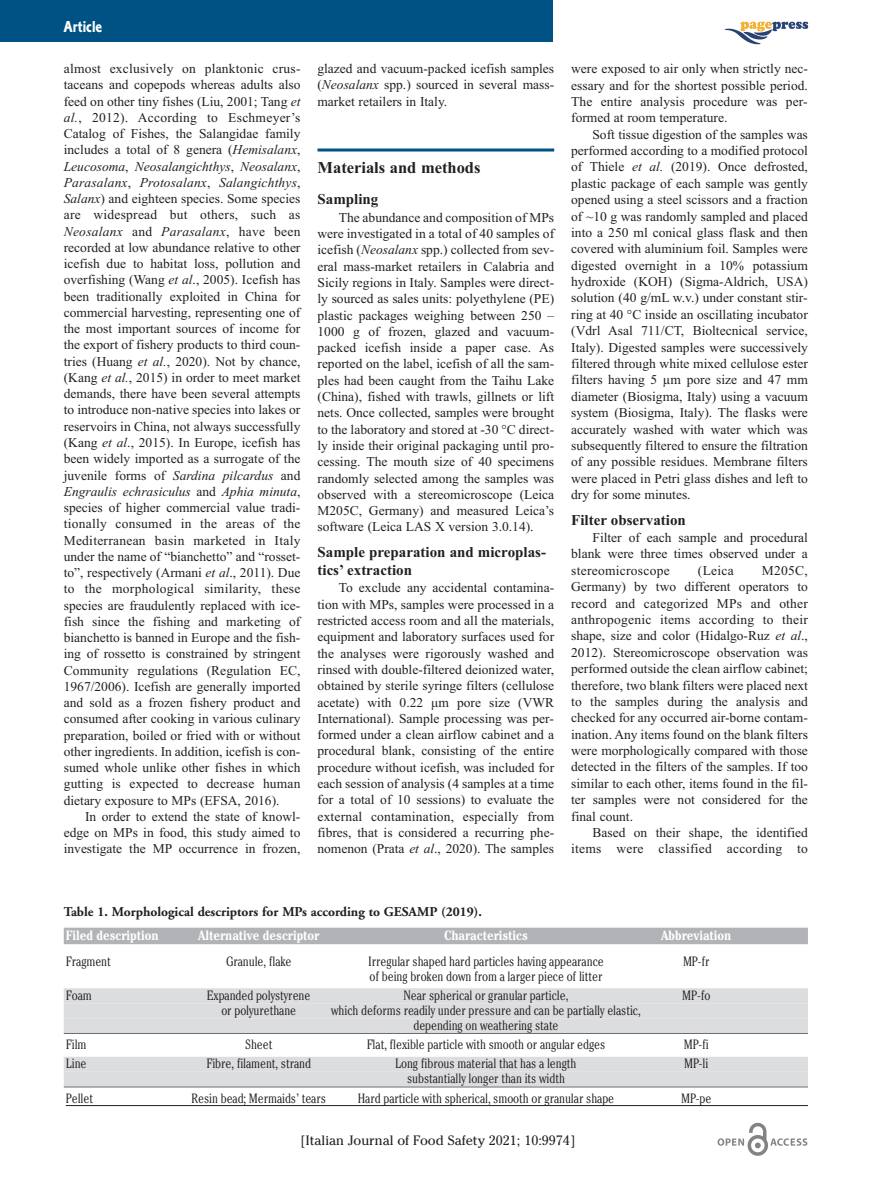
<style>
.page{position:relative;width:893px;height:1191px;background:#fff}
.page>*{position:absolute;margin:0;border:0;box-sizing:border-box;transform-origin:0 0}
.t1{font:700 16.5px "Times New Roman";color:#231f20}
.t2{font:16.5px "Corinthian Bold Condensed Plain";color:#fff}
.t3{font:700 15px/18.1px "Times New Roman";color:#231f20}
.t4{font:13.5px/16.4px "Times New Roman";color:#231f20;text-align:justify}
.t5{font:300 condensed 13.5px/15px "Cheltenham";letter-spacing:-.01em;color:#231f20;text-align:center}
.t6{font:700 condensed 13.5px "Cheltenham";letter-spacing:-.01em;color:#fff}
.t7{font:13.5px/16.4px "Times New Roman";letter-spacing:.02em;color:#231f20;text-align:right}
.t8{font:700 13.5px "Adobe Garamond";color:#231f20}
.t9{font:13.5px "Cheltenham";color:#231f20}
.s1{font-style:italic}
</style>
<div class="page">
<hr style="left:317px;top:148px;width:237px;height:3px;background:#005285">
<div style="left:0;top:0;width:553px;height:42px;background:#005285"></div>
<img style="left:717px;top:1123px;width:91px;height:33px">
<img style="left:724px;top:21px;width:85px;height:23px">
<div style="left:64px;top:927px;width:744px;height:17px;background:#b2b3b7"></div>
<div style="left:64px;top:988px;width:744px;height:15px;background:#dcdddf"></div>
<div style="left:64px;top:1003px;width:744px;height:15px;background:#dcdddf"></div>
<div style="left:64px;top:1018px;width:744px;height:15px;background:#dcdddf"></div>
<hr style="left:64px;top:1033px;width:744px;height:1px;background:#6c6d70">
<div style="left:64px;top:1056px;width:744px;height:15px;background:#dcdddf"></div>
<div style="left:64px;top:1071px;width:744px;height:15px;background:#dcdddf"></div>
<hr style="left:64px;top:1086px;width:744px;height:1px;background:#6c6d70">
<hr style="left:66px;top:1105px;width:742px;height:1px;background:#231f20">
<p class="t2" style="left:63px;top:21px;width:40px">Article</p>
<p class="t4" style="left:64px;top:60px;width:238px">almost exclusively on planktonic crus&shy;taceans and copepods whereas adults also feed on other tiny fishes (Liu, 2001; Tang <span class="s1">et al.</span>, 2012). According to Eschmeyer’s Catalog of Fishes, the Salangidae family includes a total of 8 genera (<span class="s1">Hemisalanx</span>, <span class="s1">Leucosoma</span>, <span class="s1">Neosalangichthys</span>, <span class="s1">Neosalanx</span>, <span class="s1">Parasalanx</span>, <span class="s1">Protosalanx</span>, <span class="s1">Salangichthys</span>, <span class="s1">Salanx</span>) and eighteen species. Some species are widespread but others, such as <span class="s1">Neosalanx</span> and <span class="s1">Parasalanx</span>, have been recorded at low abundance relative to other icefish due to habitat loss, pollution and overfishing (Wang <span class="s1">et al</span>., 2005). Icefish has been traditionally exploited in China for commercial harvesting, representing one of the most important sources of income for the export of fishery products to third coun&shy;tries (Huang <span class="s1">et al.</span>, 2020). Not by chance, (Kang <span class="s1">et al.</span>, 2015) in order to meet market demands, there have been several attempts to introduce non-native species into lakes or reservoirs in China, not always successfully (Kang <span class="s1">et al</span>., 2015). In Europe, icefish has been widely imported as a surrogate of the juvenile forms of <span class="s1">Sardina pilcardus</span> and <span class="s1">Engraulis echrasiculus</span> and <span class="s1">Aphia minuta</span>, species of higher commercial value tradi&shy;tionally consumed in the areas of the Mediterranean basin marketed in Italy under the name of “bianchetto” and “rosset&shy;to”, respectively (Armani <span class="s1">et al</span>., 2011). Due to the morphological similarity, these species are fraudulently replaced with ice&shy;fish since the fishing and marketing of bianchetto is banned in Europe and the fish&shy;ing of rossetto is constrained by stringent Community regulations (Regulation EC, 1967/2006). Icefish are generally imported and sold as a frozen fishery product and consumed after cooking in various culinary preparation, boiled or fried with or without other ingredients. In addition, icefish is con&shy;sumed whole unlike other fishes in which gutting is expected to decrease human dietary exposure to MPs (EFSA, 2016).</p>
<p class="t4" style="left:64px;top:808px;width:238px;text-indent:21px">In order to extend the state of knowl&shy;edge on MPs in food, this study aimed to investigate the MP occurrence in frozen,</p>
<p class="t4" style="left:317px;top:60px;width:238px">glazed and vacuum-packed icefish samples (<span class="s1">Neosalanx</span> spp.) sourced in several mass&shy;market retailers in Italy.</p>
<p class="t1" style="left:317px;top:157px;width:165px">Materials and methods</p>
<p class="t3" style="left:317px;top:190px;width:62px">Sampling</p>
<p class="t4" style="left:317px;top:209px;width:238px;text-indent:21px">The abundance and composition of MPs were investigated in a total of 40 samples of icefish (<span class="s1">Neosalanx</span> spp.) collected from sev&shy;eral mass-market retailers in Calabria and Sicily regions in Italy. Samples were direct&shy;ly sourced as sales units: polyethylene (PE) plastic packages weighing between 250 – 1000 g of frozen, glazed and vacuum&shy;packed icefish inside a paper case. As reported on the label, icefish of all the sam&shy;ples had been caught from the Taihu Lake (China), fished with trawls, gillnets or lift nets. Once collected, samples were brought to the laboratory and stored at -30 °C direct&shy;ly inside their original packaging until pro&shy;cessing. The mouth size of 40 specimens randomly selected among the samples was observed with a stereomicroscope (Leica M205C, Germany) and measured Leica’s software (Leica LAS X version 3.0.14).</p>
<p class="t3" style="left:317px;top:543px;width:230px">Sample preparation and microplas&shy;tics’ extraction</p>
<p class="t4" style="left:317px;top:579px;width:238px;text-indent:21px">To exclude any accidental contamina&shy;tion with MPs, samples were processed in a restricted access room and all the materials, equipment and laboratory surfaces used for the analyses were rigorously washed and rinsed with double-filtered deionized water, obtained by sterile syringe filters (cellulose acetate) with 0.22 μm pore size (VWR International). Sample processing was per&shy;formed under a clean airflow cabinet and a procedural blank, consisting of the entire procedure without icefish, was included for each session of analysis (4 samples at a time for a total of 10 sessions) to evaluate the external contamination, especially from fibres, that is considered a recurring phe&shy;nomenon (Prata <span class="s1">et al</span>., 2020). The samples</p>
<p class="t4" style="left:571px;top:60px;width:238px">were exposed to air only when strictly nec&shy;essary and for the shortest possible period.<br>The entire analysis procedure was per&shy;formed at room temperature.</p>
<p class="t4" style="left:571px;top:126px;width:238px;text-indent:21px">Soft tissue digestion of the samples was performed according to a modified protocol of Thiele <span class="s1">et al.</span> (2019). Once defrosted, plastic package of each sample was gently opened using a steel scissors and a fraction of ~10 g was randomly sampled and placed into a 250 ml conical glass flask and then covered with aluminium foil. Samples were digested overnight in a 10% potassium hydroxide (KOH) (Sigma-Aldrich, USA) solution (40 g/mL w.v.) under constant stir&shy;ring at 40 °C inside an oscillating incubator (Vdrl Asal 711/CT, Bioltecnical service, Italy). Digested samples were successively filtered through white mixed cellulose ester filters having 5 µm pore size and 47 mm diameter (Biosigma, Italy) using a vacuum system (Biosigma, Italy). The flasks were accurately washed with water which was subsequently filtered to ensure the filtration of any possible residues. Membrane filters were placed in Petri glass dishes and left to dry for some minutes.</p>
<p class="t3" style="left:571px;top:510px;width:116px">Filter observation</p>
<p class="t4" style="left:571px;top:529px;width:238px;text-indent:21px">Filter of each sample and procedural blank were three times observed under a stereomicroscope</p>
<p class="t4" style="left:698px;top:562px;width:37px">(Leica</p>
<p class="t4" style="left:571px;top:562px;width:238px;text-indent:191px">M205C, Germany) by two different operators to record and categorized MPs and other anthropogenic items according to their shape, size and color (Hidalgo-Ruz <span class="s1">et al</span>., 2012). Stereomicroscope observation was performed outside the clean airflow cabinet; therefore, two blank filters were placed next to the samples during the analysis and checked for any occurred air-borne contam&shy;ination. Any items found on the blank filters were morphologically compared with those detected in the filters of the samples. If too similar to each other, items found in the fil&shy;ter samples were not considered for the final count.</p>
<p class="t7" style="left:571px;top:824px;width:238px">Based on their shape, the identified items were classified according to</p>
<p class="t8" style="left:64px;top:906px;width:420px">Table 1. Morphological descriptors for MPs according to GESAMP (2019).</p>
<p class="t6" style="left:66px;top:930px;width:94px">Filed description</p>
<p class="t6" style="left:198px;top:930px;width:123px">Alternative descriptor</p>
<p class="t6" style="left:444px;top:930px;width:86px">Characteristics</p>
<p class="t6" style="left:661px;top:930px;width:72px">Abbreviation</p>
<p class="t5" style="left:66px;top:954px;width:47px">Fragment</p>
<p class="t5" style="left:226px;top:954px;width:67px">Granule, flake</p>
<p class="t5" style="left:368px;top:954px;width:237px">Irregular shaped hard particles having appearance</p>
<p class="t5" style="left:683px;top:954px;width:28px">MP-fr</p>
<p class="t5" style="left:370px;top:969px;width:234px">of being broken down from a larger piece of litter</p>
<p class="t5" style="left:66px;top:989px;width:27px">Foam</p>
<p class="t5" style="left:207px;top:989px;width:105px">Expanded polystyrene</p>
<p class="t5" style="left:403px;top:989px;width:166px">Near spherical or granular particle,</p>
<p class="t5" style="left:682px;top:989px;width:30px">MP-fo</p>
<p class="t5" style="left:221px;top:1004px;width:76px">or polyurethane</p>
<p class="t5" style="left:331px;top:1004px;width:311px">which deforms readily under pressure and can be partially elastic, depending on weathering state</p>
<p class="t5" style="left:66px;top:1038px;width:22px">Film</p>
<p class="t5" style="left:245px;top:1038px;width:29px">Sheet</p>
<p class="t5" style="left:367px;top:1038px;width:240px">Flat, flexible particle with smooth or angular edges</p>
<p class="t5" style="left:684px;top:1038px;width:27px">MP-fi</p>
<p class="t5" style="left:66px;top:1057px;width:22px">Line</p>
<p class="t5" style="left:206px;top:1057px;width:106px">Fibre, filament, strand</p>
<p class="t5" style="left:395px;top:1057px;width:183px">Long fibrous material that has a length</p>
<p class="t5" style="left:684px;top:1057px;width:26px">MP-li</p>
<p class="t5" style="left:407px;top:1072px;width:159px">substantially longer than its width</p>
<p class="t5" style="left:66px;top:1091px;width:29px">Pellet</p>
<p class="t5" style="left:192px;top:1091px;width:136px">Resin bead; Mermaids’ tears</p>
<p class="t5" style="left:358px;top:1091px;width:258px">Hard particle with spherical, smooth or granular shape</p>
<p class="t5" style="left:681px;top:1091px;width:32px">MP-pe</p>
<p class="t9" style="left:301px;top:1132px;width:276px">[Italian Journal of Food Safety 2021; 10:9974]</p>
</div>
